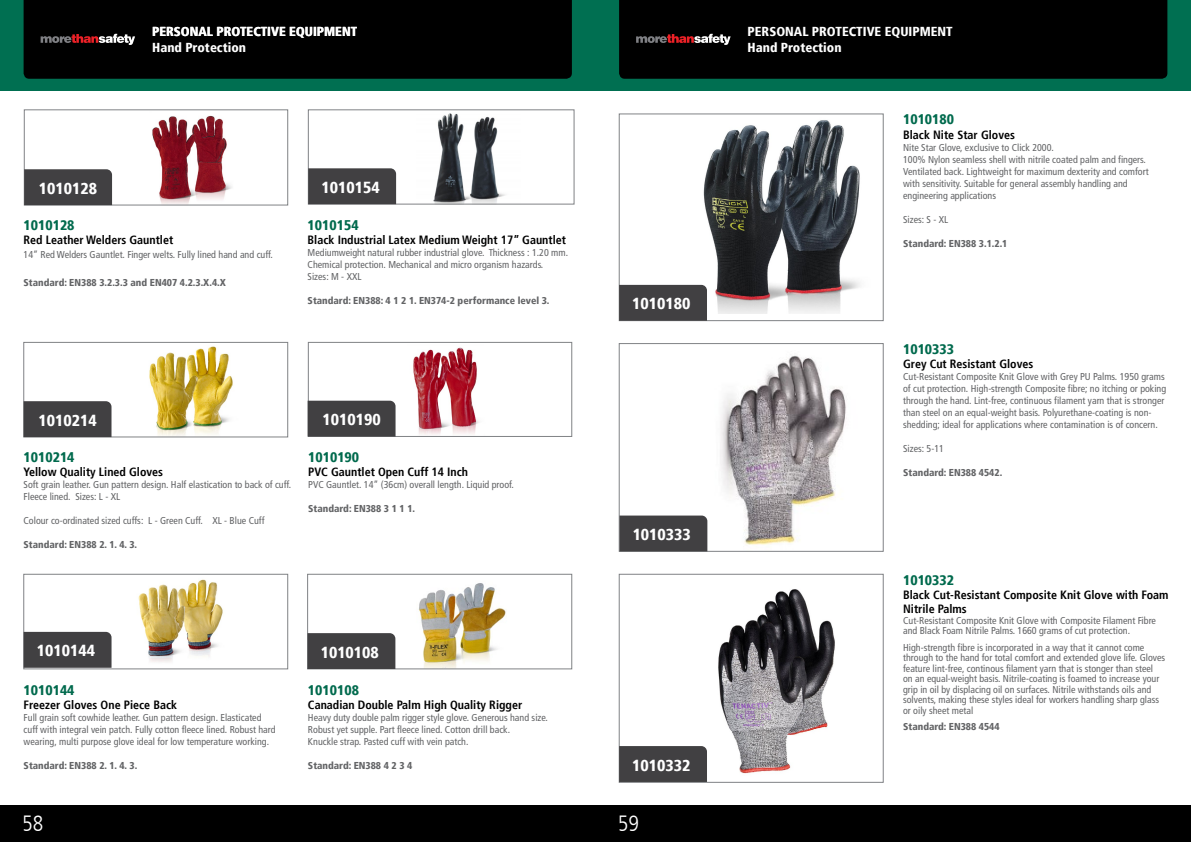
<style>
.page{position:relative;width:1191px;height:842px;background:#fff}
.page>*{position:absolute;margin:0;border:0;box-sizing:border-box;transform-origin:0 0}
.t1{font:300 condensed 22px "Frutiger LT";color:#fff}
.t2{font:900 condensed 16px "Frutiger";color:#fff}
.t3{font:900 condensed 14px "Frutiger";color:#006a4d}
.t4{font:900 condensed 13px/15.6px "Frutiger";color:#fff}
.t5{font:700 condensed 12px/14.4px "Frutiger";color:#000}
.t6{font:condensed 10px/12px "Frutiger LT";color:#636466}
.t7{font:900 condensed 10px "Frutiger LT";color:#636466}
</style>
<div class="page">
<div style="left:587px;top:0;width:604px;height:91px;background:#006f51"></div>
<div style="left:587px;top:805px;width:604px;height:37px;background:#000"></div>
<div style="left:619px;top:0;width:548px;height:79px;background:#000"></div>
<svg style="left:636px;top:34px;width:94px;height:11px"></svg>
<div style="left:0;top:0;width:604px;height:91px;background:#006f51"></div>
<div style="left:0;top:805px;width:604px;height:37px;background:#000"></div>
<div style="left:24px;top:0;width:548px;height:79px;background:#000"></div>
<svg style="left:41px;top:34px;width:94px;height:11px"></svg>
<img style="left:413px;top:347px;width:66px;height:88px">
<div style="left:308px;top:342px;width:264px;height:95px;border:1px solid #808285"></div>
<img style="left:149px;top:346px;width:84px;height:89px">
<div style="left:24px;top:342px;width:264px;height:95px;border:1px solid #808285"></div>
<div style="left:24px;top:401px;width:87px;height:36px;background:#414042"></div>
<div style="left:308px;top:401px;width:87px;height:36px;background:#414042"></div>
<img style="left:152px;top:115px;width:80px;height:88px">
<div style="left:24px;top:169px;width:88px;height:36px;background:#414042"></div>
<img style="left:679px;top:120px;width:181px;height:194px">
<div style="left:619px;top:114px;width:264px;height:207px;border:1px solid #808285"></div>
<img style="left:718px;top:589px;width:117px;height:185px">
<div style="left:619px;top:574px;width:264px;height:208px;border:1px solid #808285"></div>
<img style="left:677px;top:355px;width:169px;height:194px">
<div style="left:619px;top:343px;width:264px;height:208px;border:1px solid #808285"></div>
<div style="left:619px;top:285px;width:88px;height:36px;background:#414042"></div>
<div style="left:619px;top:746px;width:88px;height:36px;background:#414042"></div>
<div style="left:619px;top:516px;width:88px;height:35px;background:#414042"></div>
<img style="left:433px;top:113px;width:72px;height:89px">
<div style="left:308px;top:168px;width:88px;height:36px;background:#414042"></div>
<img style="left:418px;top:583px;width:88px;height:84px">
<div style="left:307px;top:574px;width:265px;height:95px;border:1px solid #808285"></div>
<img style="left:138px;top:579px;width:85px;height:83px">
<div style="left:24px;top:574px;width:264px;height:95px;border:1px solid #808285"></div>
<div style="left:24px;top:632px;width:87px;height:36px;background:#414042"></div>
<div style="left:307px;top:633px;width:88px;height:36px;background:#414042"></div>
<h3 class="t4" style="left:152px;top:24px;width:206px">PERSONAL PROTECTIVE EQUIPMENT<br>Hand Protection</h3>
<h2 class="t2" style="left:39px;top:179px;width:60px">1010128</h2>
<h3 class="t3" style="left:24px;top:217px;width:52px">1010128</h3>
<p class="t5" style="left:24px;top:233px;width:151px">Red Leather Welders Gauntlet</p>
<p class="t6" style="left:24px;top:249px;width:251px">14” Red Welders Gauntlet. Finger welts. Fully lined hand and cuff.</p>
<p class="t7" style="left:24px;top:277px;width:204px">Standard: EN388 3.2.3.3 and EN407 4.2.3.X.4.X</p>
<h2 class="t2" style="left:321px;top:178px;width:60px">1010154</h2>
<h3 class="t3" style="left:308px;top:217px;width:52px">1010154</h3>
<p class="t5" style="left:308px;top:233px;width:260px">Black Industrial Latex Medium Weight 17” Gauntlet</p>
<p class="t6" style="left:308px;top:247px;width:262px">Mediumweight natural rubber industrial glove. Thickness : 1.20 mm.<br>Chemical protection. Mechanical and micro organism hazards.<br>Sizes: M - XXL</p>
<p class="t7" style="left:308px;top:295px;width:243px">Standard: EN388: 4 1 2 1. EN374-2 performance level 3.</p>
<h2 class="t2" style="left:38px;top:410px;width:60px">1010214</h2>
<h2 class="t2" style="left:322px;top:410px;width:60px">1010190</h2>
<h3 class="t3" style="left:24px;top:448px;width:52px">1010214</h3>
<p class="t5" style="left:24px;top:465px;width:141px">Yellow Quality Lined Gloves</p>
<p class="t6" style="left:24px;top:479px;width:269px">Soft grain leather. Gun pattern design. Half elastication to back of cuff.<br>Fleece lined. Sizes: L - XL</p>
<p class="t6" style="left:24px;top:515px;width:242px">Colour co-ordinated sized cuffs: L - Green Cuff. XL - Blue Cuff</p>
<p class="t7" style="left:24px;top:539px;width:115px">Standard: EN388 2. 1. 4. 3.</p>
<h3 class="t3" style="left:308px;top:448px;width:52px">1010190</h3>
<p class="t5" style="left:308px;top:465px;width:161px">PVC Gauntlet Open Cuff 14 Inch</p>
<p class="t6" style="left:308px;top:479px;width:207px">PVC Gauntlet. 14” (36cm) overall length. Liquid proof.</p>
<p class="t7" style="left:308px;top:503px;width:108px">Standard: EN388 3 1 1 1.</p>
<h2 class="t2" style="left:37px;top:641px;width:60px">1010144</h2>
<h2 class="t2" style="left:321px;top:642px;width:60px">1010108</h2>
<h3 class="t3" style="left:24px;top:681px;width:52px">1010144</h3>
<p class="t5" style="left:24px;top:698px;width:155px">Freezer Gloves One Piece Back</p>
<p class="t6" style="left:24px;top:712px;width:253px">Full grain soft cowhide leather. Gun pattern design. Elasticated cuff with integral vein patch. Fully cotton fleece lined. Robust hard wearing, multi purpose glove ideal for low temperature working.</p>
<p class="t7" style="left:24px;top:760px;width:115px">Standard: EN388 2. 1. 4. 3.</p>
<h3 class="t3" style="left:308px;top:682px;width:52px">1010108</h3>
<p class="t5" style="left:308px;top:698px;width:216px">Canadian Double Palm High Quality Rigger</p>
<p class="t6" style="left:308px;top:712px;width:241px">Heavy duty double palm rigger style glove. Generous hand size.<br>Robust yet supple. Part fleece lined. Cotton drill back.<br>Knuckle strap. Pasted cuff with vein patch.</p>
<p class="t7" style="left:308px;top:760px;width:106px">Standard: EN388 4 2 3 4</p>
<h1 class="t1" style="left:22px;top:811px;width:23px">58</h1>
<h2 class="t2" style="left:632px;top:294px;width:60px">1010180</h2>
<h2 class="t2" style="left:632px;top:525px;width:60px">1010333</h2>
<h2 class="t2" style="left:632px;top:755px;width:60px">1010332</h2>
<h1 class="t1" style="left:618px;top:811px;width:23px">59</h1>
<h3 class="t4" style="left:747px;top:24px;width:206px">PERSONAL PROTECTIVE EQUIPMENT</h3>
<h3 class="t4" style="left:747px;top:40px;width:95px">Hand Protection</h3>
<h3 class="t3" style="left:903px;top:111px;width:52px">1010180</h3>
<p class="t5" style="left:903px;top:127px;width:113px">Black Nite Star Gloves</p>
<p class="t6" style="left:903px;top:141px;width:247px">Nite Star Glove, exclusive to Click 2000.<br>100% Nylon seamless shell with nitrile coated palm and fingers.<br>Ventilated back. Lightweight for maximum dexterity and comfort with sensitivity. Suitable for general assembly handling and engineering applications</p>
<p class="t6" style="left:903px;top:213px;width:47px">Sizes: S - XL</p>
<p class="t7" style="left:903px;top:237px;width:106px">Standard: EN388 3.1.2.1</p>
<h3 class="t3" style="left:903px;top:341px;width:52px">1010333</h3>
<p class="t5" style="left:903px;top:357px;width:132px">Grey Cut Resistant Gloves</p>
<p class="t6" style="left:903px;top:371px;width:265px">Cut-Resistant Composite Knit Glove with Grey PU Palms. 1950 grams of cut protection. High-strength Composite fibre; no itching or poking through the hand. Lint-free, continuous filament yarn that is stronger than steel on an equal-weight basis. Polyurethane-coating is non&shy;shedding; ideal for applications where contamination is of concern.</p>
<p class="t6" style="left:903px;top:443px;width:42px">Sizes: 5-11</p>
<p class="t7" style="left:903px;top:467px;width:101px">Standard: EN388 4542.</p>
<h3 class="t3" style="left:903px;top:571px;width:52px">1010332</h3>
<p class="t5" style="left:903px;top:588px;width:267px">Black Cut-Resistant Composite Knit Glove with Foam<br>Nitrile Palms</p>
<p class="t6" style="left:903px;top:615px;width:254px;line-height:10.5px">Cut-Resistant Composite Knit Glove with Composite Filament Fibre and Black Foam Nitrile Palms. 1660 grams of cut protection.</p>
<p class="t6" style="left:903px;top:642px;width:264px;line-height:10.5px">High-strength fibre is incorporated in a way that it cannot come through to the hand for total comfort and extended glove life. Gloves feature lint-free, continous filament yarn that is stonger than steel<br>on an equal-weight basis. Nitrile-coating is foamed to increase your grip in oil by displacing oil on surfaces. Nitrile withstands oils and solvents, making these styles ideal for workers handling sharp glass or oily sheet metal</p>
<p class="t7" style="left:903px;top:721px;width:98px">Standard: EN388 4544</p>
</div>
